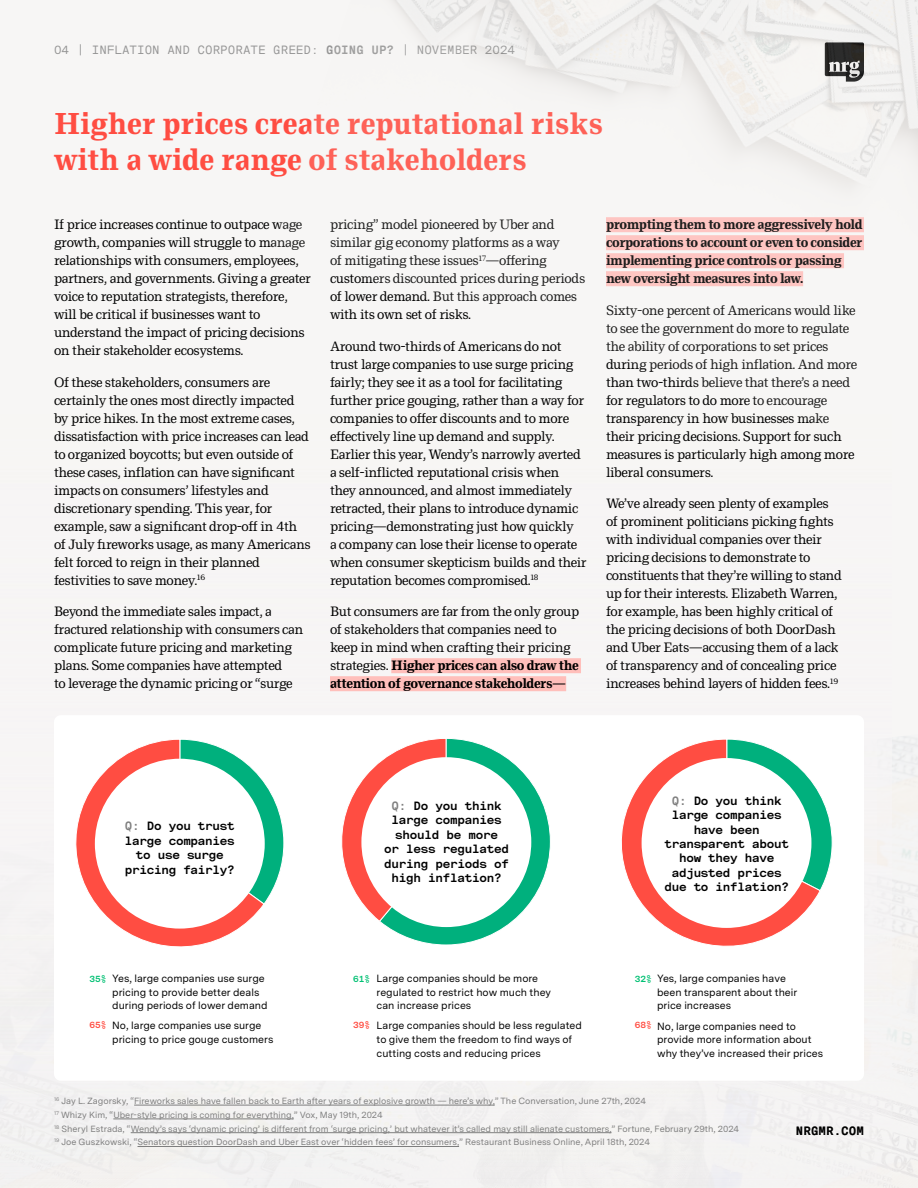
<style>
.page{position:relative;width:918px;height:1188px;background:#f7f6f5}
.page>*{position:absolute;margin:0;border:0;box-sizing:border-box;transform-origin:0 0}
.t1{font:700 30px/36px "Messina Modern";color:#ff4d42}
.t2{font:13.5px/18px "Messina Modern";letter-spacing:-.03em;color:#000}
.t3{font:700 13.5px/18px "Messina Modern";letter-spacing:-.03em;color:#000}
.t4{font:700 12px/14.4px "Messina Sans Mono";letter-spacing:-.02em;color:#000;text-align:center}
.t5{font:12px "Messina Sans Mono";color:#959595}
.t6{font:700 12px "Messina Sans Mono";color:#000}
.t7{font:10.5px/13.5px "Messina Sans";color:#000}
.t8{font:9px/13.8px "Messina Sans";color:#7e7e7e}
.t9{font:700 9px "Messina Sans Mono";color:#00c073}
.t10{font:700 9px "Messina Sans Mono";color:#ff4d42}
.s1{font-weight:700}
.s2{color:#7e7e7e}
</style>
<div class="page">
<div style="left:54px;top:715px;width:810px;height:366px;background:#fff;border-radius:7px"></div>
<div style="left:391px;top:658px;width:190px;height:15px;background:#ffbfbb"></div>
<div style="left:330px;top:676px;width:236px;height:15px;background:#ffbfbb"></div>
<hr style="left:134px;top:1105px;width:361px;height:1px;background:#7e7e7e">
<hr style="left:113px;top:1119px;width:181px;height:1px;background:#7e7e7e">
<hr style="left:131px;top:1132px;width:481px;height:1px;background:#7e7e7e">
<hr style="left:138px;top:1146px;width:321px;height:1px;background:#7e7e7e">
<svg style="left:75px;top:739px;width:209px;height:208px"></svg>
<div style="left:95px;top:759px;width:170px;height:170px;background:#fff;border-radius:50%"></div>
<svg style="left:341px;top:738px;width:210px;height:207px"></svg>
<div style="left:361px;top:757px;width:170px;height:170px;background:#fff;border-radius:50%"></div>
<svg style="left:821px;top:796px;width:12px;height:93px"></svg>
<svg style="left:621px;top:739px;width:200px;height:208px"></svg>
<div style="left:642px;top:758px;width:169px;height:170px;background:#fff;border-radius:50%"></div>
<img style="left:393px;top:0;width:525px;height:287px">
<p class="t5" style="left:54px;top:41px;width:463px">04 | INFLATION AND CORPORATE GREED: <span class="s1">GOING UP?</span> | NOVEMBER 2024</p>
<h1 class="t1" style="left:54px;top:104px;width:550px">Higher prices create reputational risks with a wide range of stakeholders</h1>
<p class="t2" style="left:54px;top:215px;width:259px">If price increases continue to outpace wage growth, companies will struggle to manage relationships with consumers, employees, partners, and governments. Giving a greater voice to reputation strategists, therefore, will be critical if businesses want to understand the impact of pricing decisions on their stakeholder ecosystems.</p>
<p class="t2" style="left:54px;top:373px;width:258px">Of these stakeholders, consumers are certainly the ones most directly impacted by price hikes. In the most extreme cases, dissatisfaction with price increases can lead to organized boycotts; but even outside of these cases, inflation can have significant impacts on consumers’ lifestyles and discretionary spending. This year, for example, saw a significant drop-off in 4th of July fireworks usage, as many Americans felt forced to reign in their planned festivities to save money.<sup>16</sup></p>
<p class="t2" style="left:54px;top:602px;width:251px">Beyond the immediate sales impact, a fractured relationship with consumers can complicate future pricing and marketing plans. Some companies have attempted<br>to leverage the dynamic pricing or “surge</p>
<p class="t2" style="left:330px;top:215px;width:257px">pricing” model pioneered by Uber and similar gig economy platforms as a way<br>of mitigating these issues<sup>17</sup>—offering customers discounted prices during periods of lower demand. But this approach comes with its own set of risks.</p>
<p class="t2" style="left:330px;top:337px;width:258px">Around two-thirds of Americans do not trust large companies to use surge pricing fairly; they see it as a tool for facilitating further price gouging, rather than a way for companies to offer discounts and to more effectively line up demand and supply.<br>Earlier this year, Wendy’s narrowly averted a self-inflicted reputational crisis when they announced, and almost immediately retracted, their plans to introduce dynamic pricing—demonstrating just how quickly<br>a company can lose their license to operate when consumer skepticism builds and their reputation becomes compromised.<sup>18</sup></p>
<p class="t2" style="left:330px;top:602px;width:251px">But consumers are far from the only group of stakeholders that companies need to keep in mind when crafting their pricing strategies. <span class="s1">Higher prices can also draw the attention of governance stakeholders—</span></p>
<p class="t3" style="left:606px;top:215px;width:258px">prompting them to more aggressively hold corporations to account or even to consider implementing price controls or passing new oversight measures into law.</p>
<p class="t2" style="left:606px;top:301px;width:253px">Sixty-one percent of Americans would like to see the government do more to regulate the ability of corporations to set prices during periods of high inflation. And more than two-thirds believe that there’s a need for regulators to do more to encourage transparency in how businesses make their pricing decisions. Support for such measures is particularly high among more liberal consumers.</p>
<p class="t2" style="left:606px;top:494px;width:237px">We’ve already seen plenty of examples of prominent politicians picking fights with individual companies over their pricing decisions to demonstrate to constituents that they’re willing to stand up for their interests. Elizabeth Warren, for example, has been highly critical of the pricing decisions of both DoorDash and Uber Eats—accusing them of a lack of transparency and of concealing price increases behind layers of hidden fees.<sup>19</sup></p>
<p class="t4" style="left:125px;top:819px;width:112px"><span class="s2">Q:</span> Do you trust large companies to use surge pricing fairly?</p>
<p class="t9" style="left:89px;top:972px;width:19px">35%</p>
<p class="t10" style="left:89px;top:1019px;width:19px">65%</p>
<p class="t7" style="left:112px;top:972px;width:157px">Yes, large companies use surge pricing to provide better deals during periods of lower demand</p>
<p class="t7" style="left:112px;top:1019px;width:163px">No, large companies use surge pricing to price gouge customers</p>
<p class="t4" style="left:384px;top:798px;width:126px"><span class="s2">Q:</span> Do you think large companies should be more<br>or less regulated during periods of high inflation?</p>
<p class="t4" style="left:664px;top:793px;width:126px"><span class="s2">Q:</span> Do you think large companies have been transparent about how they have adjusted prices due to inflation?</p>
<p class="t9" style="left:353px;top:972px;width:19px">61%</p>
<p class="t10" style="left:353px;top:1019px;width:19px">39%</p>
<p class="t7" style="left:377px;top:972px;width:176px">Large companies should be more regulated to restrict how much they can increase prices</p>
<p class="t7" style="left:377px;top:1019px;width:207px">Large companies should be less regulated to give them the freedom to find ways of cutting costs and reducing prices</p>
<p class="t9" style="left:635px;top:972px;width:19px">32%</p>
<p class="t10" style="left:635px;top:1019px;width:19px">68%</p>
<p class="t7" style="left:657px;top:972px;width:142px">Yes, large companies have been transparent about their price increases</p>
<p class="t7" style="left:657px;top:1019px;width:168px">No, large companies need to provide more information about why they’ve increased their prices</p>
<p class="t8" style="left:54px;top:1094px;width:687px"><sup>16</sup> Jay L. Zagorsky, “Fireworks sales have fallen back to Earth after years of explosive growth — here’s why,” The Conversation, June 27th, 2024<br><sup>17</sup> Whizy Kim, “Uber-style pricing is coming for everything,” Vox, May 19th, 2024<br><sup>18</sup> Sheryl Estrada, “Wendy’s says ‘dynamic pricing’ is different from ‘surge pricing,’ but whatever it’s called may still alienate customers,” Fortune, February 29th, 2024<br><sup>19</sup> Joe Guszkowski, “Senators question DoorDash and Uber East over ‘hidden fees’ for consumers,” Restaurant Business Online, April 18th, 2024</p>
<p class="t6" style="left:796px;top:1122px;width:70px">NRGMR.COM</p>
</div>
